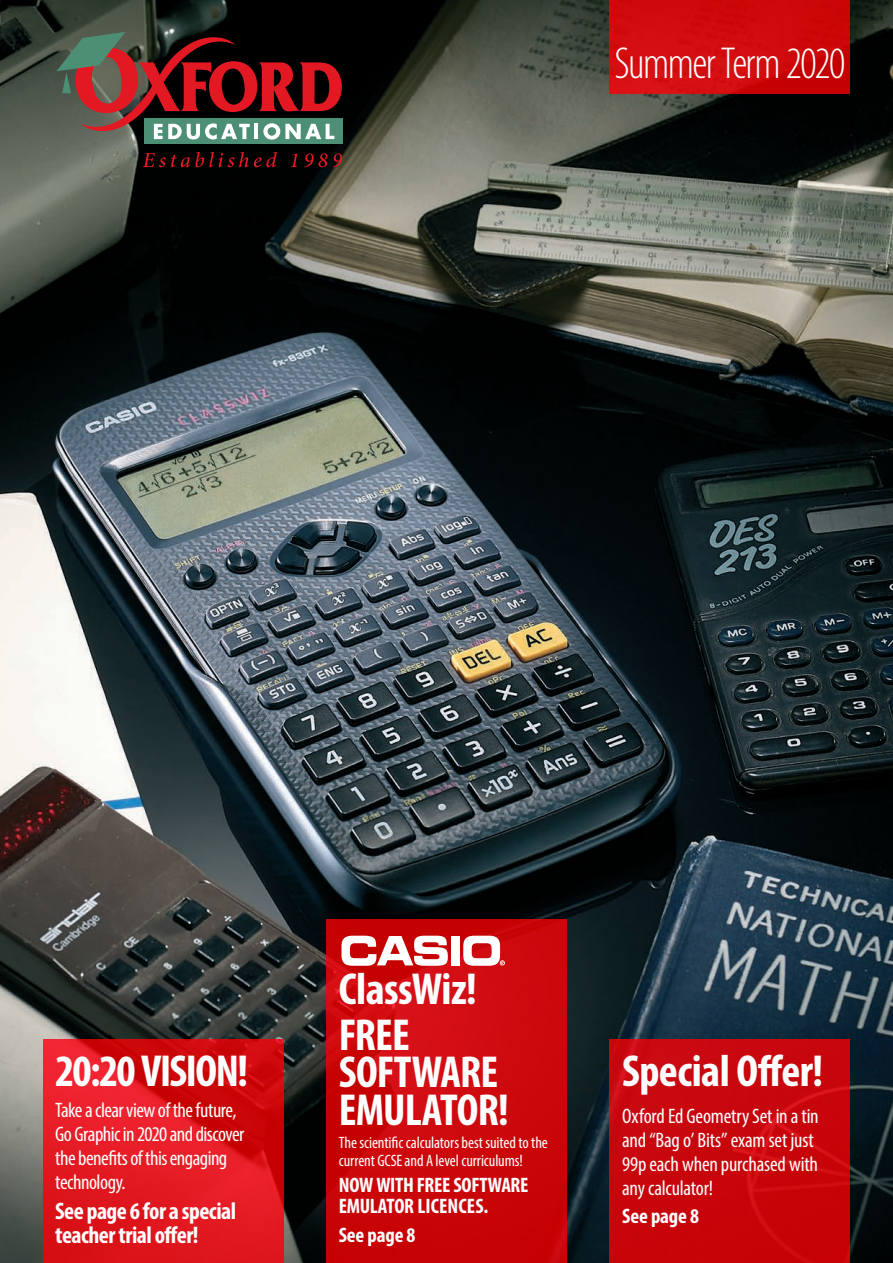
<style>
.page{position:relative;width:893px;height:1263px;background:#fff}
.page>*{position:absolute;margin:0;border:0;box-sizing:border-box;transform-origin:0 0}
.t1{font:700 condensed 45px/46px "Myriad Pro";letter-spacing:-.015em;color:#fff}
.t2{font:300 condensed 45px "Myriad Pro";letter-spacing:-.035em;color:#fff}
.t3{font:700 condensed 45px "Myriad Pro";letter-spacing:-.035em;color:#fff}
.t4{font:700 condensed 24px/24px "Myriad Pro";letter-spacing:-.02em;color:#fff}
.t5{font:condensed 21px/24px "Myriad Pro";letter-spacing:-.02em;color:#fff}
.t6{font:700 condensed 21px/21px "Myriad Pro";letter-spacing:-.01em;color:#fff}
.t7{font:condensed 16.5px/18px "Myriad Pro";letter-spacing:-.005em;color:#fff}
</style>
<div class="page">
<img style="left:0;top:0;width:893px;height:1263px">
<svg style="left:43px;top:1040px;width:240px;height:223px"></svg>
<div style="left:326px;top:919px;width:241px;height:344px;background:#cb070b"></div>
<div style="left:609px;top:1040px;width:241px;height:223px;background:#c7050c"></div>
<div style="left:609px;top:0;width:241px;height:94px;background:#d00a0c"></div>
<svg style="left:341px;top:936px;width:107px;height:30px"></svg>
<div style="left:451px;top:936px;width:9px;height:29px;background:#fff"></div>
<svg style="left:463px;top:936px;width:42px;height:30px"></svg>
<div style="left:144px;top:118px;width:198px;height:26px;background:#4c8f75"></div>
<svg style="left:56px;top:32px;width:286px;height:108px"></svg>
<svg style="left:143px;top:152px;width:134px;height:15px"></svg>
<svg style="left:291px;top:153px;width:6px;height:14px"></svg>
<svg style="left:304px;top:153px;width:38px;height:14px"></svg>
<h1 class="t2" style="left:615px;top:39px;width:232px">Summer Term 2020</h1>
<h1 class="t3" style="left:55px;top:1043px;width:194px">20:20 VISION!</h1>
<p class="t5" style="left:55px;top:1097px;width:191px">Take a clear view of the future,<br>Go Graphic in 2020 and discover the benefits of this engaging technology.</p>
<p class="t4" style="left:55px;top:1198px;width:182px">See page 6 for a special teacher trial offer!</p>
<h1 class="t1" style="left:339px;top:964px;width:140px">ClassWiz!<br>FREE</h1>
<h1 class="t1" style="left:339px;top:1052px;width:171px;line-height:37.5px">SOFTWARE<br>EMULATOR!</h1>
<p class="t7" style="left:339px;top:1134px;width:211px">The scientific calculators best suited to the current GCSE and A level curriculums!</p>
<p class="t6" style="left:339px;top:1174px;width:191px">NOW WITH FREE SOFTWARE<br>EMULATOR LICENCES.</p>
<p class="t6" style="left:339px;top:1224px;width:78px">See page 8</p>
<h1 class="t1" style="left:622px;top:1047px;width:202px">Special Offer!</h1>
<p class="t5" style="left:622px;top:1104px;width:198px">Oxford Ed Geometry Set in a tin and “Bag o’ Bits” exam set just<br>99p each when purchased with any calculator!</p>
<p class="t6" style="left:622px;top:1205px;width:78px">See page 8</p>
</div>
